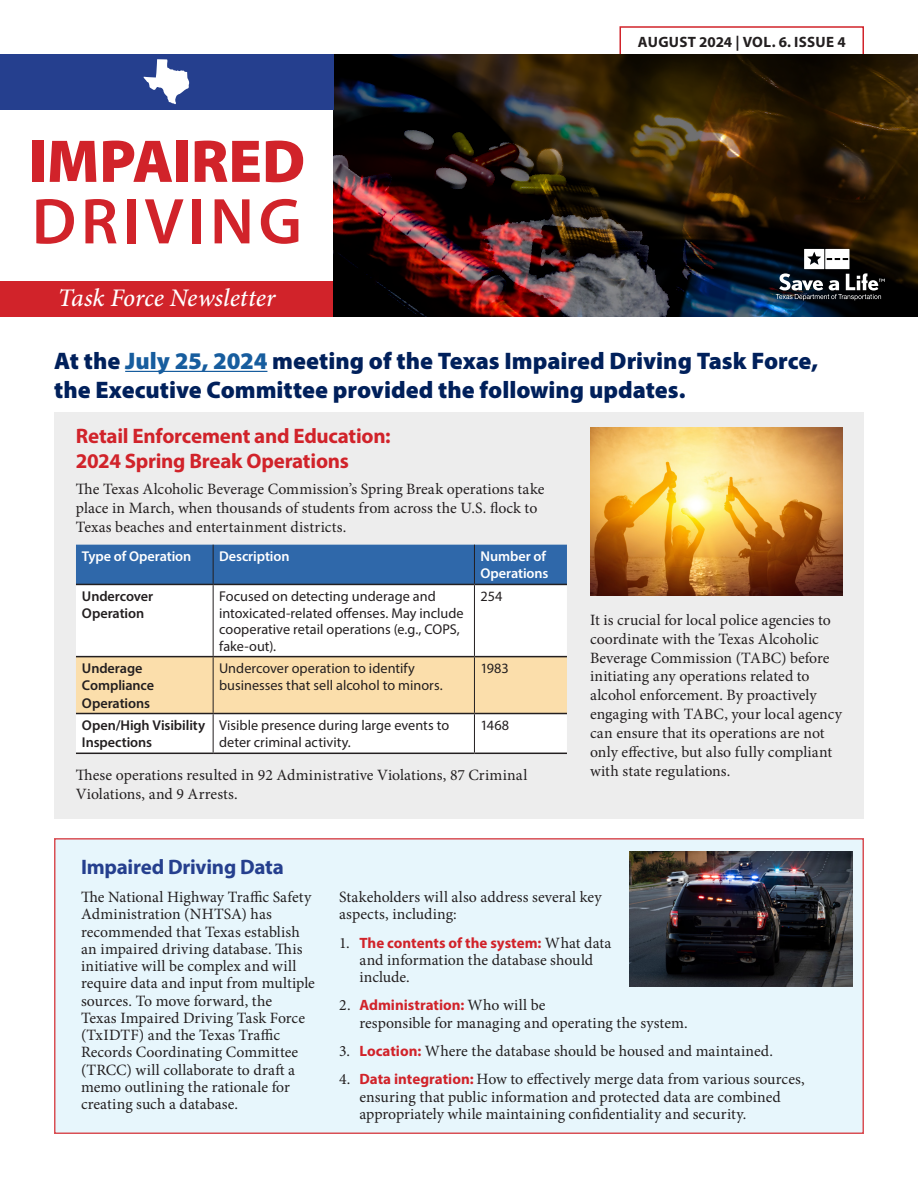
<style>
.page{position:relative;width:918px;height:1188px;background:#fff}
.page>*{position:absolute;margin:0;border:0;box-sizing:border-box;transform-origin:0 0}
.t1{font:600 65.25px "Myriad Pro";letter-spacing:.07em;color:#d1232a}
.t2{font:900 60.9px "Myriad Pro";letter-spacing:-.005em;color:#d1232a}
.t3{font:italic 500 25.35px "Minion Pro";letter-spacing:-.005em;color:#fff}
.head_1-navy{font:900 24px/28.8px "Myriad Pro";color:#00205b}
.head_2_red{font:700 21px/25.2px "Myriad Pro";letter-spacing:-.015em;color:#d1232a}
.head_2_navy{font:700 21px "Myriad Pro";letter-spacing:-.015em;color:#253f8e}
.body{font:15.75px/17.2px "Minion Pro";letter-spacing:.005em;color:#231f20}
.t4{font:700 15px "Myriad Pro";color:#d1232a}
.sub-head_2{font:700 15px "Myriad Pro";letter-spacing:.015em;color:#231f20}
.table_copy{font:14.25px/16.5px "Myriad Pro";letter-spacing:.005em;color:#231f20}
.table_head{font:600 14.25px/17.1px "Myriad Pro";letter-spacing:-.005em;color:#231f20}
.table_head-2{font:600 14.25px/17.1px "Myriad Pro";letter-spacing:-.005em;color:#fff}
.s1{color:#175d9e}
.s2{font-family:"Minion Pro";font-weight:400;font-size:15.75px;color:#231f20}
.s3{font-family:"Myriad Pro";font-weight:700;font-size:15px;color:#d1232a}
</style>
<div class="page">
<div style="left:620px;top:26px;width:244px;height:36px;border:2px solid #d1232a"></div>
<div style="left:0;top:282px;width:334px;height:35px;background:#d1232a"></div>
<img style="left:333px;top:54px;width:585px;height:263px">
<div style="left:0;top:54px;width:334px;height:56px;background:#253f8e"></div>
<svg style="left:144px;top:59px;width:45px;height:45px"></svg>
<svg style="left:776px;top:249px;width:109px;height:51px"></svg>
<div style="left:54px;top:838px;width:810px;height:296px;background:#e1f4fc;border:2px solid #d1232a"></div>
<div style="left:54px;top:412px;width:810px;height:407px;background:#ededed"></div>
<hr style="left:125px;top:371px;width:142px;height:1px;background:#175d9e">
<div style="left:76px;top:545px;width:491px;height:39px;background:#2f68aa"></div>
<div style="left:76px;top:585px;width:491px;height:168px;background:#fff"></div>
<div style="left:76px;top:657px;width:491px;height:56px;background:#fbdeab"></div>
<hr style="left:213px;top:545px;width:1px;height:39px;background:#231f20">
<hr style="left:474px;top:545px;width:1px;height:39px;background:#231f20">
<hr style="left:213px;top:585px;width:1px;height:71px;background:#231f20">
<hr style="left:474px;top:585px;width:1px;height:71px;background:#231f20">
<hr style="left:213px;top:657px;width:1px;height:56px;background:#231f20">
<hr style="left:474px;top:657px;width:1px;height:56px;background:#231f20">
<hr style="left:213px;top:714px;width:1px;height:39px;background:#231f20">
<hr style="left:474px;top:714px;width:1px;height:39px;background:#231f20">
<hr style="left:76px;top:656px;width:137px;height:1px;background:#231f20">
<hr style="left:213px;top:656px;width:261px;height:1px;background:#231f20">
<hr style="left:474px;top:656px;width:93px;height:1px;background:#231f20">
<hr style="left:76px;top:713px;width:137px;height:1px;background:#231f20">
<hr style="left:213px;top:713px;width:261px;height:1px;background:#231f20">
<hr style="left:474px;top:713px;width:93px;height:1px;background:#231f20">
<hr style="left:76px;top:753px;width:137px;height:1px;background:#231f20">
<hr style="left:213px;top:753px;width:261px;height:1px;background:#231f20">
<hr style="left:474px;top:753px;width:93px;height:1px;background:#231f20">
<hr style="left:76px;top:584px;width:137px;height:1px;background:#231f20">
<hr style="left:213px;top:584px;width:261px;height:1px;background:#231f20">
<hr style="left:474px;top:584px;width:93px;height:1px;background:#231f20">
<img style="left:590px;top:428px;width:252px;height:168px">
<img style="left:630px;top:851px;width:223px;height:135px">
<p class="t2" style="left:28px;top:121px;width:278px">IMPAIRED</p>
<p class="t1" style="left:32px;top:180px;width:272px">DRIVING</p>
<p class="t3" style="left:58px;top:281px;width:219px">Task Force Newsletter</p>
<h3 class="sub-head_2" style="left:638px;top:32px;width:209px">AUGUST 2024 | VOL. 6. ISSUE 4</h3>
<h1 class="head_1-navy" style="left:54px;top:346px;width:766px">At the <span class="s1">July 25, 2024</span> meeting of the Texas Impaired Driving Task Force, the Executive Committee provided the following updates.</h1>
<h2 class="head_2_red" style="left:76px;top:423px;width:316px">Retail Enforcement and Education:<br>2024 Spring Break Operations</h2>
<p class="body" style="left:76px;top:480px;width:470px;line-height:18.9px">The Texas Alcoholic Beverage Commission’s Spring Break operations take place in March, when thousands of students from across the U.S. flock to<br>Texas beaches and entertainment districts.</p>
<p class="table_head-2" style="left:82px;top:548px;width:111px">Type of Operation</p>
<p class="table_head-2" style="left:219px;top:548px;width:72px">Description</p>
<p class="table_head-2" style="left:480px;top:548px;width:70px">Number of<br>Operations</p>
<p class="table_head" style="left:82px;top:587px;width:73px">Undercover<br>Operation</p>
<p class="table_copy" style="left:219px;top:588px;width:246px">Focused on detecting underage and intoxicated-related offenses. May include cooperative retail operations (e.g., COPS, fake-out).</p>
<p class="table_copy" style="left:480px;top:588px;width:23px">254</p>
<p class="table_head" style="left:82px;top:660px;width:74px">Underage<br>Compliance<br>Operations</p>
<p class="table_copy" style="left:219px;top:660px;width:225px">Undercover operation to identify businesses that sell alcohol to minors.</p>
<p class="table_copy" style="left:480px;top:660px;width:30px">1983</p>
<p class="table_head" style="left:82px;top:717px;width:125px">Open/High Visibility<br>Inspections</p>
<p class="table_copy" style="left:219px;top:717px;width:232px">Visible presence during large events to deter criminal activity.</p>
<p class="table_copy" style="left:480px;top:717px;width:30px">1468</p>
<p class="body" style="left:76px;top:766px;width:453px;line-height:18.9px">These operations resulted in 92 Administrative Violations, 87 Criminal<br>Violations, and 9 Arrests.</p>
<p class="body" style="left:590px;top:610px;width:253px;line-height:18.9px">It is crucial for local police agencies to coordinate with the Texas Alcoholic Beverage Commission (TABC) before initiating any operations related to alcohol enforcement. By proactively engaging with TABC, your local agency can ensure that its operations are not only effective, but also fully compliant with state regulations.</p>
<h1 class="head_2_navy" style="left:81px;top:853px;width:204px">Impaired Driving Data</h1>
<p class="body" style="left:81px;top:889px;width:235px">The National Highway Traffic Safety<br>Administration (NHTSA) has recommended that Texas establish an impaired driving database. This initiative will be complex and will require data and input from multiple sources. To move forward, the<br>Texas Impaired Driving Task Force (TxIDTF) and the Texas Traffic<br>Records Coordinating Committee (TRCC) will collaborate to draft a memo outlining the rationale for creating such a database.</p>
<p class="body" style="left:339px;top:888px;width:264px">Stakeholders will also address several key aspects, including:</p>
<p class="t4" style="left:339px;top:933px;width:274px"><span class="s2">1.</span> The contents of the system: <span class="s2">What data</span></p>
<p class="body" style="left:359px;top:951px;width:235px">and information the database should include.</p>
<p class="t4" style="left:339px;top:996px;width:208px"><span class="s2">2.</span> Administration: <span class="s2">Who will be</span></p>
<p class="body" style="left:359px;top:1014px;width:330px">responsible for managing and operating the system.</p>
<p class="body" style="left:339px;top:1042px;width:435px">3. <span class="s3">Location:</span> Where the database should be housed and maintained.</p>
<p class="body" style="left:359px;top:1071px;width:447px;text-indent:-20px">4. <span class="s3">Data integration:</span> How to effectively merge data from various sources, ensuring that public information and protected data are combined appropriately while maintaining confidentiality and security.</p>
</div>
